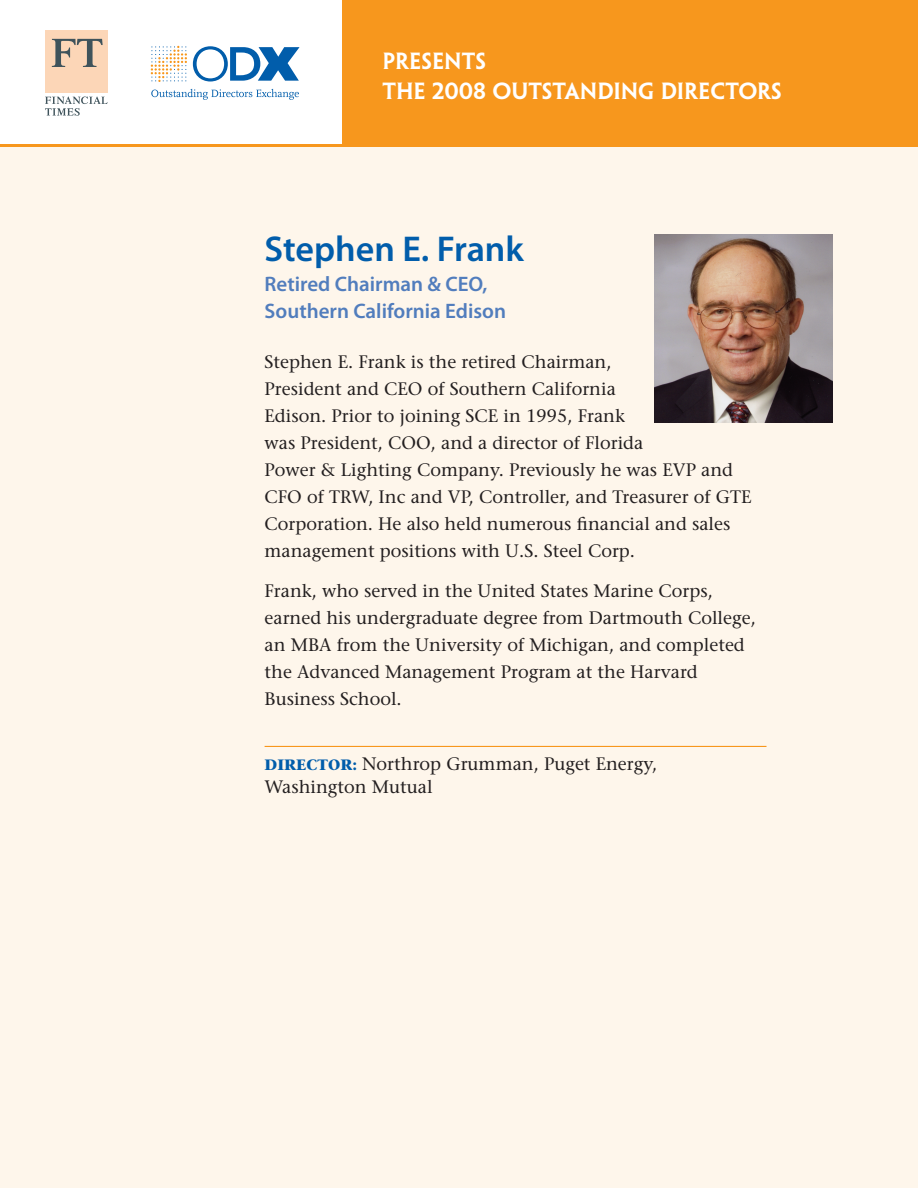
<style>
.page{position:relative;width:918px;height:1188px;background:#fff}
.page>*{position:absolute;margin:0;border:0;box-sizing:border-box;transform-origin:0 0}
.t1{font:600 36px "Myriad Pro";color:#015dab}
.t2{font:600 21px/27px "Myriad Pro";color:#517dbd}
.t3{font:21px/30px "Penumbra MM 585 500";color:#fff}
.t4{font:500 18px/27px "Stone Serif Std";color:#231f20}
.s1{font-weight:700;font-size:15px;color:#015dab}
</style>
<div class="page">
<div style="left:342px;top:0;width:576px;height:146px;background:#f7971d"></div>
<div style="left:0;top:144px;width:918px;height:1044px;background:#fef6eb"></div>
<hr style="left:0;top:144px;width:918px;height:3px;background:#f7971d">
<svg style="left:151px;top:46px;width:36px;height:36px"></svg>
<svg style="left:193px;top:46px;width:107px;height:36px"></svg>
<svg style="left:151px;top:89px;width:148px;height:11px"></svg>
<div style="left:45px;top:30px;width:62px;height:62px;background:#fcd6b7"></div>
<svg style="left:52px;top:39px;width:51px;height:28px"></svg>
<svg style="left:45px;top:97px;width:63px;height:19px"></svg>
<img style="left:654px;top:234px;width:178px;height:189px">
<hr style="left:265px;top:746px;width:501px;height:1px;background:#f7971d">
<p class="t3" style="left:382px;top:46px;width:401px">PRESENTS<br>THE 2008 OUTSTANDING DIRECTORS</p>
<h1 class="t1" style="left:265px;top:226px;width:261px">Stephen E. Frank</h1>
<p class="t2" style="left:265px;top:270px;width:243px">Retired Chairman &amp; CEO,<br>Southern California Edison</p>
<p class="t4" style="left:265px;top:348px;width:488px">Stephen E. Frank is the retired Chairman,<br>President and CEO of Southern California<br>Edison. Prior to joining SCE in 1995, Frank<br>was President, COO, and a director of Florida<br>Power &amp; Lighting Company. Previously he was EVP and CFO of TRW, Inc and VP, Controller, and Treasurer of GTE Corporation. He also held numerous financial and sales management positions with U.S. Steel Corp.</p>
<p class="t4" style="left:265px;top:577px;width:493px">Frank, who served in the United States Marine Corps, earned his undergraduate degree from Dartmouth College, an MBA from the University of Michigan, and completed the Advanced Management Program at the Harvard Business School.</p>
<p class="t4" style="left:265px;top:751px;width:394px;line-height:24px"><span class="s1">DIRECTOR:</span> Northrop Grumman, Puget Energy,<br>Washington Mutual</p>
</div>
